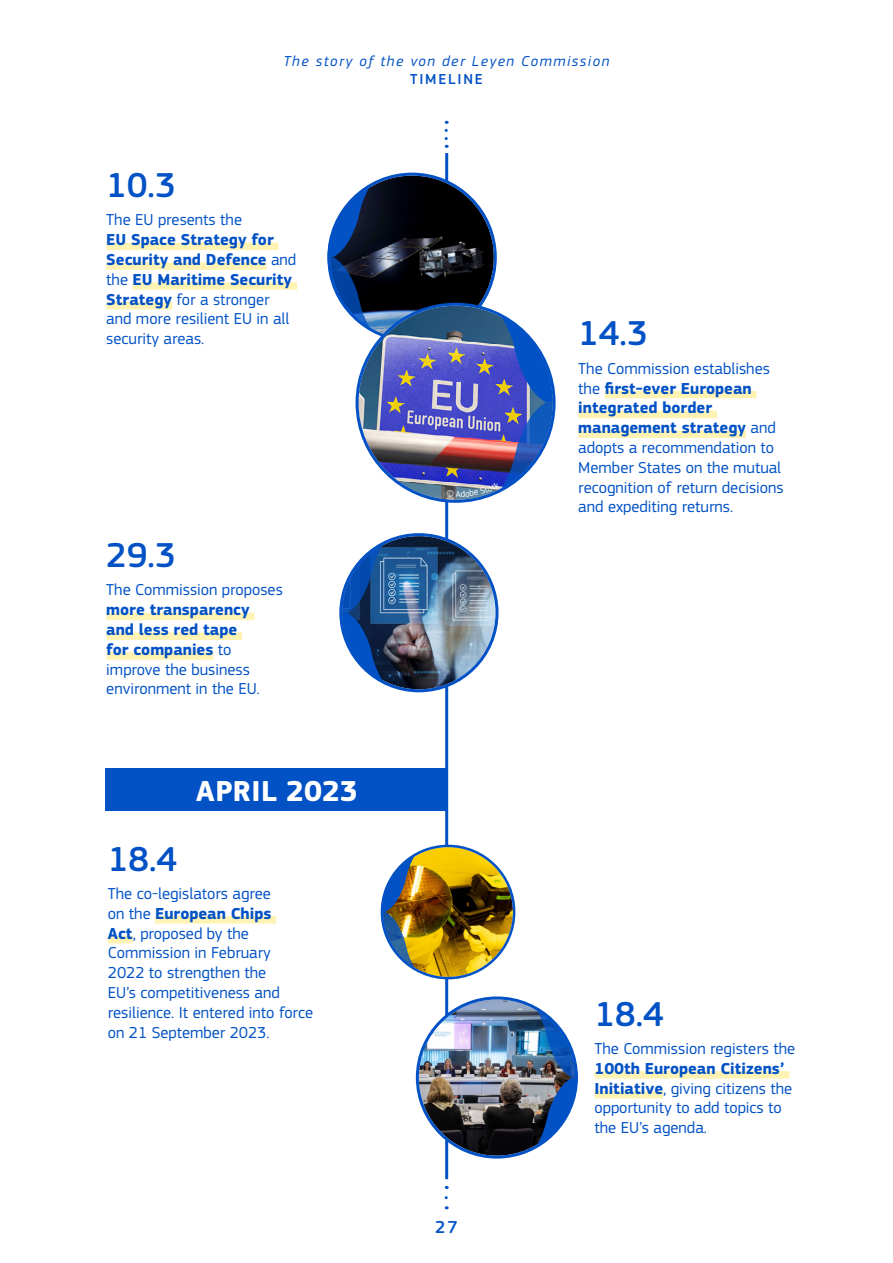
<style>
.page{position:relative;width:893px;height:1263px;background:#fff}
.page>*{position:absolute;margin:0;border:0;box-sizing:border-box;transform-origin:0 0}
.Body_text_blue{font:500 36px "EC Square Sans Pro";color:#0252c6}
.Month_title_blue__h3{font:700 30px "EC Square Sans Pro";letter-spacing:.02em;color:#fff}
.t1{font:500 18px "EC Square Sans Pro";color:#0252c6}
.Body_text_blue-2{font:16.5px/19.8px "EC Square Sans Pro";color:#0252c6}
.t2{font:italic 15px "EC Square Sans Pro";letter-spacing:.1em;color:#0252c6}
.t3{font:500 15px "EC Square Sans Pro";letter-spacing:.12em;color:#0252c6}
.t4{font:9px "EC Square Sans Pro";color:#fff}
.s1{font-weight:700}
</style>
<div class="page">
<hr style="left:445px;top:153px;width:3px;height:1026px;background:#0252c6">
<img style="left:330px;top:176px;width:164px;height:163px;border-radius:82px">
<svg style="left:328px;top:184px;width:43px;height:146px"></svg>
<img style="left:342px;top:536px;width:154px;height:153px;border-radius:77px">
<svg style="left:342px;top:544px;width:41px;height:137px"></svg>
<img style="left:359px;top:306px;width:194px;height:194px;border-radius:97px">
<svg style="left:445px;top:130px;width:3px;height:18px"></svg>
<img style="left:383px;top:847px;width:130px;height:130px;border-radius:65px">
<div style="left:381px;top:845px;width:134px;height:134px;border:3px solid #0252c6;border-radius:50%"></div>
<svg style="left:381px;top:854px;width:35px;height:116px"></svg>
<img style="left:419px;top:999px;width:156px;height:156px;border-radius:78px">
<img style="left:535px;top:1007px;width:42px;height:141px">
<svg style="left:445px;top:1197px;width:3px;height:12px"></svg>
<div style="left:106px;top:243px;width:173px;height:7px;background:#fff3b3"></div>
<div style="left:106px;top:262px;width:161px;height:8px;background:#fff3b3"></div>
<div style="left:133px;top:282px;width:164px;height:8px;background:#fff3b3"></div>
<div style="left:106px;top:302px;width:66px;height:7px;background:#fff3b3"></div>
<div style="left:605px;top:391px;width:152px;height:7px;background:#fff3b3"></div>
<div style="left:578px;top:411px;width:139px;height:7px;background:#fff3b3"></div>
<div style="left:578px;top:430px;width:168px;height:8px;background:#fff3b3"></div>
<div style="left:106px;top:613px;width:149px;height:7px;background:#fff3b3"></div>
<div style="left:106px;top:632px;width:136px;height:8px;background:#fff3b3"></div>
<div style="left:106px;top:652px;width:107px;height:8px;background:#fff3b3"></div>
<div style="left:106px;top:768px;width:342px;height:43px;background:#0252c6"></div>
<div style="left:155px;top:916px;width:121px;height:7px;background:#fff3b3"></div>
<div style="left:108px;top:936px;width:25px;height:7px;background:#fff3b3"></div>
<div style="left:594px;top:1071px;width:195px;height:8px;background:#fff3b3"></div>
<div style="left:594px;top:1091px;width:69px;height:7px;background:#fff3b3"></div>
<svg style="left:447px;top:490px;width:7px;height:7px"></svg>
<img style="left:461px;top:316px;width:92px;height:181px">
<p class="t2" style="left:284px;top:53px;width:327px">The story of the von der Leyen Commission</p>
<p class="t3" style="left:410px;top:71px;width:74px">TIMELINE</p>
<p class="Body_text_blue" style="left:106px;top:164px;width:71px">10.3</p>
<p class="Body_text_blue-2" style="left:106px;top:210px;width:192px">The EU presents the<br><span class="s1">EU Space Strategy for<br>Security and Defence</span> and the <span class="s1">EU Maritime Security<br>Strategy</span> for a stronger and more resilient EU in all security areas.</p>
<p class="Body_text_blue" style="left:106px;top:534px;width:71px">29.3</p>
<p class="Body_text_blue-2" style="left:106px;top:580px;width:178px">The Commission proposes <span class="s1">more transparency<br>and less red tape<br>for companies</span> to improve the business environment in the EU.</p>
<h2 class="Month_title_blue__h3" style="left:196px;top:773px;width:163px">APRIL 2023</h2>
<p class="Body_text_blue" style="left:108px;top:838px;width:71px">18.4</p>
<p class="Body_text_blue-2" style="left:108px;top:884px;width:207px">The co-legislators agree<br>on the <span class="s1">European Chips<br>Act</span>, proposed by the<br>Commission in February<br>2022 to strengthen the<br>EU’s competitiveness and resilience. It entered into force on 21 September 2023.</p>
<p class="t4" style="left:456px;top:489px;width:7px">A</p>
<p class="t1" style="left:435px;top:1216px;width:24px">27</p>
<p class="Body_text_blue" style="left:578px;top:313px;width:71px">14.3</p>
<p class="Body_text_blue-2" style="left:578px;top:358px;width:207px">The Commission establishes the <span class="s1">first-ever European integrated border management strategy</span> and adopts a recommendation to<br>Member States on the mutual recognition of return decisions and expediting returns.</p>
<p class="Body_text_blue" style="left:594px;top:993px;width:71px">18.4</p>
<p class="Body_text_blue-2" style="left:594px;top:1039px;width:202px">The Commission registers the<br><span class="s1">100th European Citizens’<br>Initiative</span>, giving citizens the opportunity to add topics to the EU’s agenda.</p>
</div>
